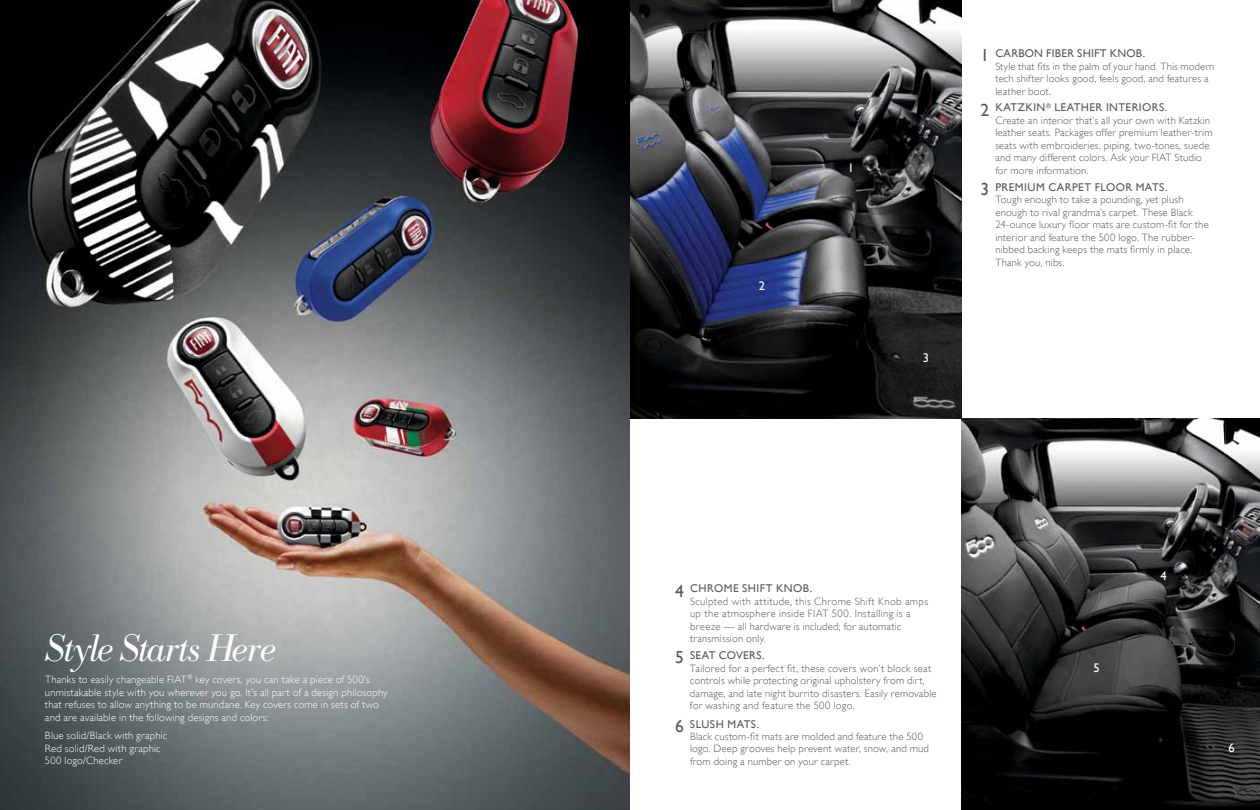
<style>
.page{position:relative;width:1260px;height:810px;background:#fff}
.page>*{position:absolute;margin:0;border:0;box-sizing:border-box;transform-origin:0 0}
.t1{font:40px "Bodoni Antiqua Lgt Itl";letter-spacing:-.02em;color:#fff}
.t2{font:12.5px "Gill Sans";color:#fff}
.t3{font:11.25px "Gill Sans";letter-spacing:.035em;color:#58595b}
.t4{font:300 10.62px/12.5px "Gill Sans";letter-spacing:.02em;color:#58595b}
.t5{font:300 10.62px/12.5px "Gill Sans";letter-spacing:.015em;color:#fff}
.s1{font-size:17.5px}
</style>
<div class="page">
<img style="left:961px;top:418px;width:299px;height:392px">
<img style="left:630px;top:0;width:331px;height:418px">
<img style="left:0;top:0;width:630px;height:810px">
<h1 class="t1" style="left:45px;top:621px;width:232px">Style Starts Here</h1>
<p class="t5" style="left:45px;top:673px;width:344px">Thanks to easily changeable FIAT<sup>®</sup> key covers, you can take a piece of 500’s unmistakable style with you wherever you go. It’s all part of a design philosophy that refuses to allow anything to be mundane. Key covers come in sets of two and are available in the following designs and colors:</p>
<p class="t5" style="left:45px;top:729px;width:124px">Blue solid/Black with graphic<br>Red solid/Red with graphic<br>500 logo/Checker</p>
<p class="t2" style="left:759px;top:278px;width:8px">2</p>
<p class="t2" style="left:848px;top:160px;width:8px">1</p>
<p class="t2" style="left:923px;top:351px;width:8px">3</p>
<p class="t3" style="left:980px;top:47px;width:166px"><span class="s1">1</span> CARBON FIBER SHIFT KNOB.</p>
<p class="t4" style="left:995px;top:60px;width:221px">Style that fits in the palm of your hand. This modern tech shifter looks good, feels good, and features a leather boot.</p>
<p class="t3" style="left:980px;top:101px;width:188px"><span class="s1">2</span> KATZKIN<sup>®</sup> LEATHER INTERIORS.</p>
<p class="t4" style="left:995px;top:114px;width:219px">Create an interior that’s all your own with Katzkin leather seats. Packages offer premium leather-trim seats with embroideries, piping, two-tones, suede and many different colors. Ask your FIAT Studio for more information.</p>
<p class="t3" style="left:980px;top:180px;width:30px"><span class="s1">3</span> PREMIUM</p>
<p class="t3" style="left:1048px;top:180px;width:9px">CAR</p>
<p class="t3" style="left:1072px;top:180px;width:38px">PET FLOOR</p>
<p class="t3" style="left:1136px;top:180px;width:8px">MATS</p>
<p class="t3" style="left:1165px;top:180px;width:4px">.</p>
<p class="t4" style="left:995px;top:194px;width:215px">Tough enough to take a pounding, yet plush enough to rival grandma’s carpet. These Black 24-ounce luxury floor mats are custom-fit for the interior and feature the 500 logo. The rubber&shy;nibbed backing keeps the mats firmly in place.<br>Thank you, nibs.</p>
<p class="t3" style="left:675px;top:582px;width:139px"><span class="s1">4</span> CHROME SHIFT KNOB.</p>
<p class="t4" style="left:690px;top:595px;width:240px">Sculpted with attitude, this Chrome Shift Knob amps up the atmosphere inside FIAT 500. I nstalling is a breeze — all hardware is included; for automatic transmission only.</p>
<p class="t3" style="left:675px;top:649px;width:91px"><span class="s1">5</span> SEAT COVERS.</p>
<p class="t4" style="left:690px;top:662px;width:248px">Tailored for a perfect fit, these covers won’t block seat controls while protecting original upholstery from dirt, damage, and late night burrito disasters. Easily removable for washing and feature the 500 logo.</p>
<p class="t3" style="left:675px;top:717px;width:23px"><span class="s1">6</span> SLUSH</p>
<p class="t3" style="left:727px;top:717px;width:33px">MATS.</p>
<p class="t4" style="left:690px;top:730px;width:241px">Black custom-fit mats are molded and feature the 500 logo. Deep grooves help prevent water, snow, and mud from doing a number on your carpet.</p>
<p class="t2" style="left:1094px;top:660px;width:8px">5</p>
<p class="t2" style="left:1160px;top:568px;width:8px">4</p>
<p class="t2" style="left:1229px;top:741px;width:8px">6</p>
</div>
